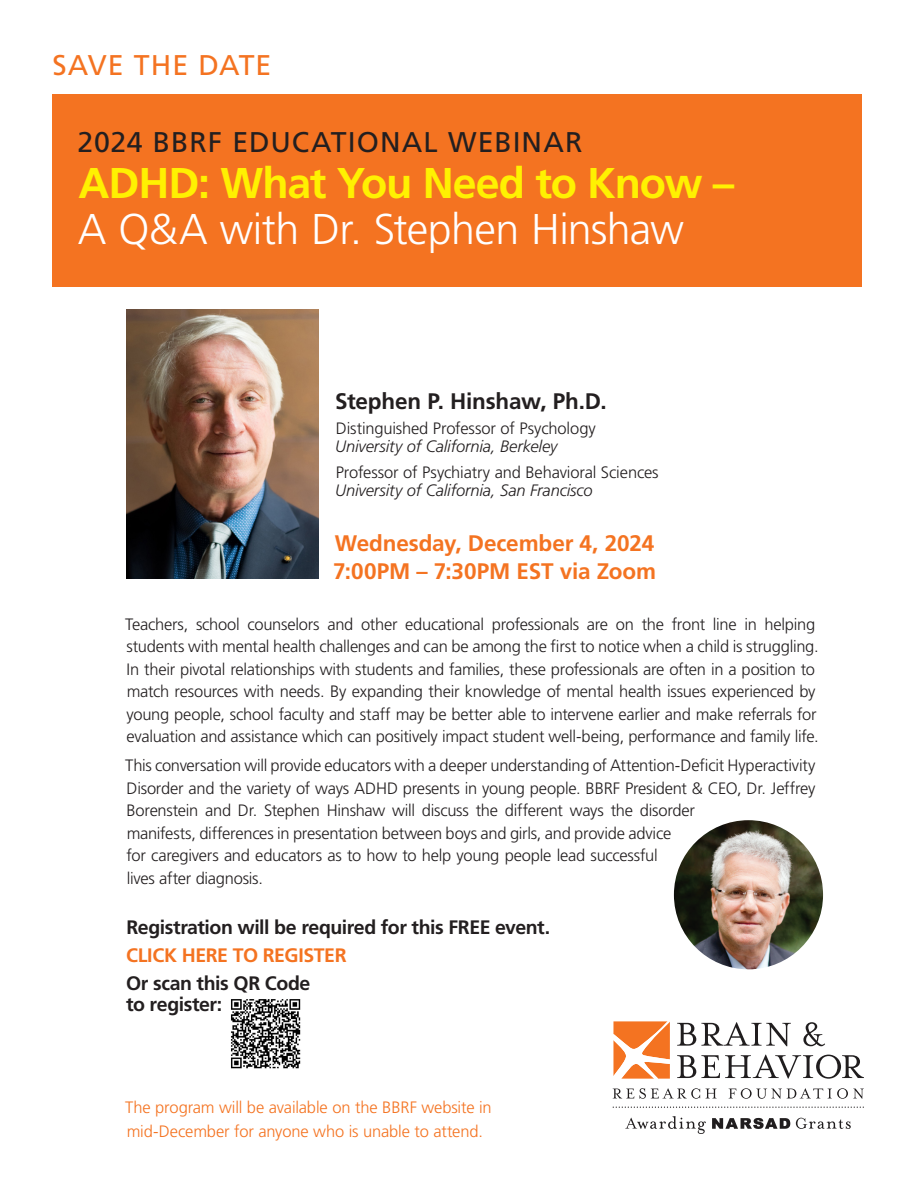
<style>
.page{position:relative;width:918px;height:1188px;background:#fff}
.page>*{position:absolute;margin:0;border:0;box-sizing:border-box;transform-origin:0 0}
.Body{font:300 43.05px/46px "Frutiger LT Std";letter-spacing:-.015em;color:#fff}
.Body-2{font:28.5px "Frutiger LT Std";letter-spacing:.035em;color:#231f20}
.Body-3{font:28.5px "Frutiger LT Std";letter-spacing:.035em;color:#f47321}
.Awards{font:700 22.5px "Frutiger LT Std";letter-spacing:-.005em;color:#f47321}
.Awards-2{font:700 22.5px "Frutiger LT Std";letter-spacing:-.005em;color:#231f20}
.Awards-3{font:700 19.5px/21px "Frutiger LT Std";letter-spacing:-.02em;color:#231f20}
.Awards-4{font:700 19.5px "Frutiger LT Std";letter-spacing:-.02em;color:#f47321}
.Awards-5{font:300 16.5px/22.5px "Frutiger LT Std";letter-spacing:-.015em;color:#231f20}
.Awards-6{font:300 16.5px/24px "Frutiger LT Std";letter-spacing:-.01em;color:#f47321}
.s1{font-weight:700;color:#fff101}
.s2{font-style:italic}
</style>
<div class="page">
<div style="left:52px;top:94px;width:810px;height:192px;background:#f47321"></div>
<svg style="left:712px;top:1118px;width:78px;height:11px"></svg>
<svg style="left:625px;top:1116px;width:81px;height:18px"></svg>
<svg style="left:796px;top:1118px;width:55px;height:11px"></svg>
<svg style="left:677px;top:1022px;width:114px;height:24px"></svg>
<svg style="left:803px;top:1022px;width:22px;height:24px"></svg>
<svg style="left:677px;top:1055px;width:187px;height:24px"></svg>
<svg style="left:613px;top:1021px;width:57px;height:58px"></svg>
<svg style="left:613px;top:1088px;width:104px;height:11px"></svg>
<svg style="left:729px;top:1088px;width:135px;height:11px"></svg>
<svg style="left:613px;top:1107px;width:251px;height:1px"></svg>
<img style="left:126px;top:310px;width:192px;height:268px">
<img style="left:674px;top:820px;width:149px;height:149px;border-radius:75px">
<img style="left:231px;top:999px;width:70px;height:70px">
<p class="Body-3" style="left:52px;top:48px;width:220px">SAVE THE DATE</p>
<p class="Body-2" style="left:77px;top:126px;width:507px">2024 BBRF EDUCATIONAL WEBINAR</p>
<p class="Body" style="left:78px;top:161px;width:658px"><span class="s1">ADHD: What You Need to Know –<br></span>A Q&amp;A with Dr. Stephen Hinshaw</p>
<p class="Awards-2" style="left:335px;top:388px;width:273px">Stephen P. Hinshaw, Ph.D.</p>
<p class="Awards-5" style="left:335px;top:420px;width:262px;line-height:18px">Distinguished Professor of Psychology<br><span class="s2">University of California, Berkeley</span></p>
<p class="Awards-5" style="left:335px;top:463px;width:325px;line-height:18px">Professor of Psychiatry and Behavioral Sciences<br><span class="s2">University of California, San Francisco</span></p>
<p class="Awards" style="left:335px;top:530px;width:321px">Wednesday, December 4, 2024</p>
<p class="Awards" style="left:333px;top:558px;width:325px">7:00PM – 7:30PM EST via Zoom</p>
<p class="Awards-5" style="left:125px;top:613px;width:695px">Teachers, school counselors and other educational professionals are on the front line in helping students with mental health challenges and can be among the first to notice when a child is struggling.<br>In their pivotal relationships with students and families, these professionals are often in a position to match resources with needs. By expanding their knowledge of mental health issues experienced by young people, school faculty and staff may be better able to intervene earlier and make referrals for evaluation and assistance which can positively impact student well-being, performance and family life.</p>
<p class="Awards-5" style="left:125px;top:755px;width:692px">This conversation will provide educators with a deeper understanding of Attention-Deficit Hyperactivity Disorder and the variety of ways ADHD presents in young people. BBRF President &amp; CEO, Dr. Jeffrey Borenstein and Dr. Stephen Hinshaw will discuss the different ways the disorder<br>manifests, differences in presentation between boys and girls, and provide advice<br>for caregivers and educators as to how to help young people lead successful<br>lives after diagnosis.</p>
<p class="Awards-3" style="left:127px;top:917px;width:425px">Registration will be required for this FREE event.</p>
<p class="Awards-4" style="left:126px;top:944px;width:222px">CLICK HERE TO REGISTER</p>
<p class="Awards-3" style="left:126px;top:972px;width:186px">Or scan this QR Code to register:</p>
<p class="Awards-6" style="left:125px;top:1096px;width:368px">The program will be available on the BBRF website in mid-December for anyone who is unable to attend.</p>
</div>
